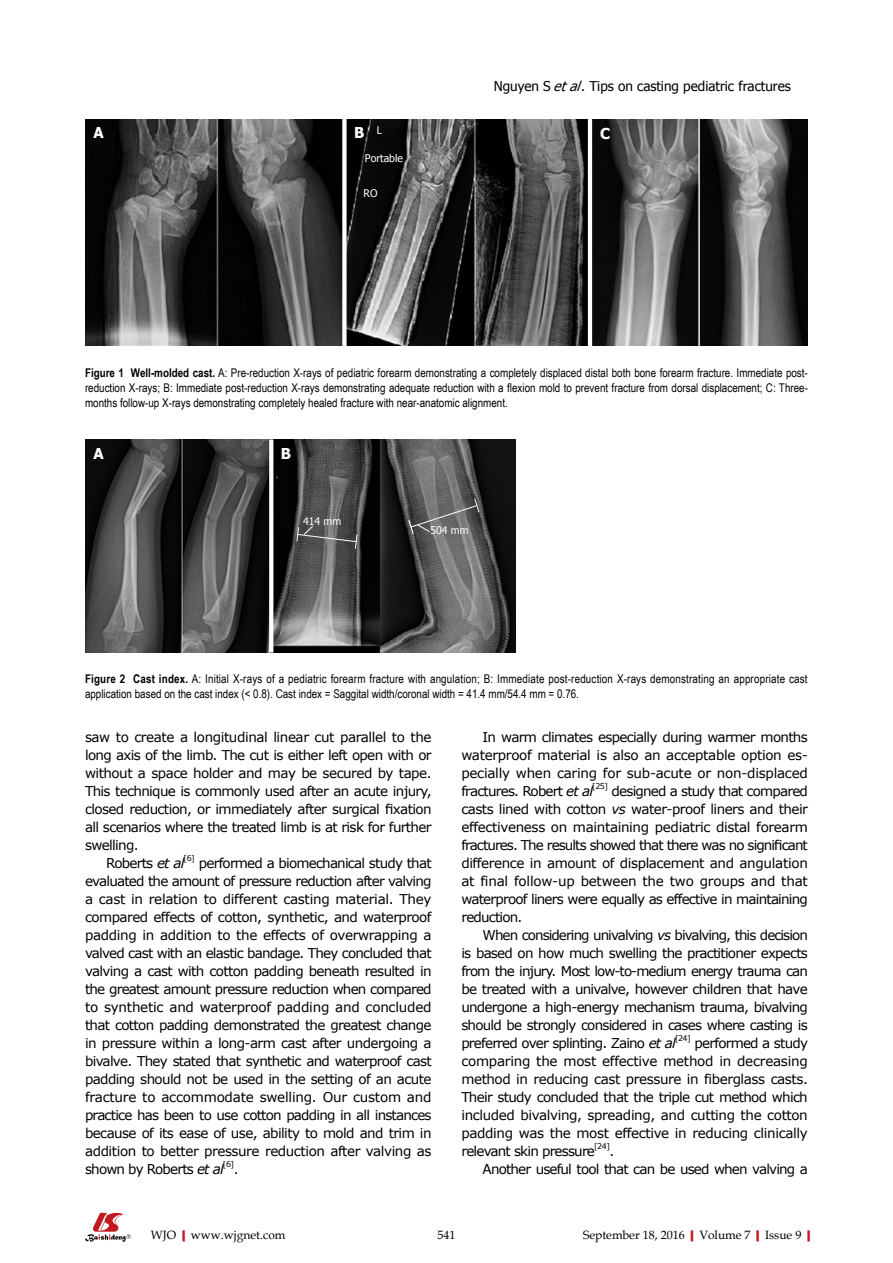
<style>
.page{position:relative;width:893px;height:1263px;background:#fff}
.page>*{position:absolute;margin:0;border:0;box-sizing:border-box;transform-origin:0 0}
.t1{font:700 15px "Tahoma";color:#fff}
.t2{font:13.5px/18px "Verdana";letter-spacing:-.05em;color:#000;text-align:justify}
.t3{font:13.5px/18px "Verdana";letter-spacing:-.025em;color:#000}
.t4{font:13.5px "Verdana";letter-spacing:-.07em;color:#000}
.t5{font:13.5px "Verdana";letter-spacing:-.03em;color:#000}
.t6{font:13.5px "Tahoma";color:#000}
.t7{font:13.5px "Verdana";letter-spacing:-.015em;color:#000}
.t8{font:12px/15px "Arial Narrow";color:#000;text-align:justify}
.t9{font:12px "Book Antiqua";color:#000}
.t10{font:10.5px "Tahoma";color:#fff}
.t11{font:7.8px "Verdana";color:#000}
.s1{font-style:italic}
.s2{font-weight:700}
.s3{font-weight:700;color:#c01920}
</style>
<div class="page">
<svg style="left:85px;top:1213px;width:46px;height:29px"></svg>
<img style="left:85px;top:119px;width:723px;height:227px">
<div style="left:342px;top:119px;width:5px;height:229px;background:#fff"></div>
<hr style="left:588px;top:119px;width:4px;height:229px;background:#fff">
<img style="left:85px;top:440px;width:431px;height:212px">
<svg style="left:296px;top:525px;width:62px;height:24px"></svg>
<svg style="left:408px;top:498px;width:72px;height:36px;background:#676767"></svg>
<svg style="left:269px;top:440px;width:4px;height:212px"></svg>
<p class="t6" style="left:494px;top:77px;width:299px">Nguyen S <span class="s1">etal</span>. Tips on casting pediatric fractures</p>
<p class="t1" style="left:94px;top:122px;width:12px">A</p>
<p class="t1" style="left:354px;top:122px;width:30px">B <sup>L</sup></p>
<p class="t1" style="left:600px;top:123px;width:12px">C</p>
<p class="t10" style="left:365px;top:151px;width:40px">Portable</p>
<p class="t10" style="left:364px;top:186px;width:15px">RO</p>
<p class="t8" style="left:85px;top:365px;width:724px"><span class="s2">Figure 1 Well-molded cast.</span> A: Pre-reduction X-rays of pediatric forearm demonstrating a completely displaced distal both bone forearm fracture. Immediate post&shy;reduction X-rays; B: Immediate post-reduction X-rays demonstrating adequate reduction with a flexion mold to prevent fracture from dorsal displacement; C: Three&shy;months follow-up X-rays demonstrating completely healed fracture with near-anatomic alignment.</p>
<p class="t1" style="left:94px;top:443px;width:12px">A</p>
<p class="t1" style="left:281px;top:443px;width:12px">B</p>
<p class="t10" style="left:303px;top:515px;width:40px">414 mm</p>
<p class="t10" style="left:430px;top:523px;width:40px">504 mm</p>
<p class="t8" style="left:85px;top:671px;width:724px"><span class="s2">Figure 2 Cast index.</span> A: Initial X-rays of a pediatric forearm fracture with angulation; B: Immediate post-reduction X-rays demonstrating an appropriate cast application based on the cast index (&lt; 0.8). Cast index = Saggital width/coronal width = 41.4 mm/54.4 mm = 0.76.</p>
<p class="t5" style="left:85px;top:728px;width:348px">saw to create a longitudinal linear cut parallel to the</p>
<p class="t2" style="left:85px;top:746px;width:348px">long axis of the limb. The cut is either left open with or</p>
<p class="t2" style="left:85px;top:764px;width:348px">without a space holder and may be secured by tape.</p>
<p class="t2" style="left:85px;top:782px;width:348px">This technique is commonly used after an acute injury,</p>
<p class="t2" style="left:85px;top:800px;width:348px">closed reduction, or immediately after surgical fixation</p>
<p class="t2" style="left:85px;top:818px;width:348px">all scenarios where the treated limb is at risk for further</p>
<p class="t2" style="left:85px;top:836px;width:55px">swelling.</p>
<p class="t2" style="left:106px;top:854px;width:80px">Roberts <span class="s1">et al</span></p>
<p class="t11" style="left:184px;top:853px;width:13px">[6]</p>
<p class="t2" style="left:85px;top:854px;width:348px;text-indent:114px">performed a biomechanical study that evaluated the amount of pressure reduction after valving a cast in relation to different casting material. They compared effects of cotton, synthetic, and waterproof padding in addition to the effects of overwrapping a valved cast with an elastic bandage. They concluded that valving a cast with cotton padding beneath resulted in the greatest amount pressure reduction when compared to synthetic and waterproof padding and concluded that cotton padding demonstrated the greatest change in pressure within a long-arm cast after undergoing a bivalve. They stated that synthetic and waterproof cast padding should not be used in the setting of an acute fracture to accommodate swelling. Our custom and practice has been to use cotton padding in all instances because of its ease of use, ability to mold and trim in addition to better pressure reduction after valving as shown by Roberts <span class="s1">et al</span></p>
<p class="t11" style="left:223px;top:1159px;width:13px">[6]</p>
<p class="t2" style="left:234px;top:1160px;width:6px">.</p>
<p class="t3" style="left:461px;top:728px;width:348px;text-indent:21px">In warm climates especially during warmer months waterproof material is also an acceptable option es&shy;pecially when caring for sub-acute or non-displaced fractures. Robert <span class="s1">et al</span></p>
<p class="t11" style="left:592px;top:781px;width:17px">[25]</p>
<p class="t2" style="left:612px;top:782px;width:198px">designed a study that compared</p>
<p class="t2" style="left:461px;top:800px;width:348px">casts lined with cotton <span class="s1">vs</span> water-proof liners and their</p>
<p class="t3" style="left:461px;top:818px;width:348px">effectiveness on maintaining pediatric distal for-earm</p>
<p class="t4" style="left:461px;top:836px;width:348px">fractures. The results showed that there was no significant</p>
<p class="t2" style="left:461px;top:854px;width:348px">difference in amount of displacement and angulation</p>
<p class="t7" style="left:461px;top:872px;width:348px">at final follow-up between the two groups and that</p>
<p class="t2" style="left:461px;top:890px;width:348px">waterproof liners were equally as effective in maintaining</p>
<p class="t2" style="left:461px;top:908px;width:63px">reduction.</p>
<p class="t4" style="left:483px;top:926px;width:327px">When considering univalving <span class="s1">vs</span> bivalving, this decision</p>
<p class="t2" style="left:461px;top:944px;width:348px">is based on how much swelling the practitioner expects</p>
<p class="t4" style="left:461px;top:962px;width:348px">from the injury. Most low-to-medium energy trauma can</p>
<p class="t2" style="left:461px;top:980px;width:348px">be treated with a univalve, however children that have</p>
<p class="t2" style="left:461px;top:998px;width:348px">undergone a high-energy mechanism trauma, bivalving</p>
<p class="t2" style="left:461px;top:1016px;width:348px">should be strongly considered in cases where casting is</p>
<p class="t2" style="left:461px;top:1034px;width:216px">preferred over splinting. Zaino <span class="s1">et al</span></p>
<p class="t11" style="left:675px;top:1033px;width:17px">[24]</p>
<p class="t2" style="left:461px;top:1034px;width:348px;text-indent:233px">performed a study comparing the most effective method in decreasing method in reducing cast pressure in fiberglass casts.<br>Their study concluded that the triple cut method which included bivalving, spreading, and cutting the cotton padding was the most effective in reducing clinically relevant skin pressure</p>
<p class="t11" style="left:594px;top:1141px;width:17px">[24]</p>
<p class="t2" style="left:483px;top:1142px;width:327px;text-indent:127px">.<br>Another useful tool that can be used when valving a</p>
<p class="t9" style="left:151px;top:1226px;width:136px">WJO<span class="s3">|</span>www.wjgnet.com</p>
<p class="t9" style="left:437px;top:1226px;width:19px">541</p>
<p class="t9" style="left:583px;top:1226px;width:234px">September 18, 2016<span class="s3">|</span>Volume 7<span class="s3">|</span>Issue 9<span class="s3">|</span></p>
</div>
